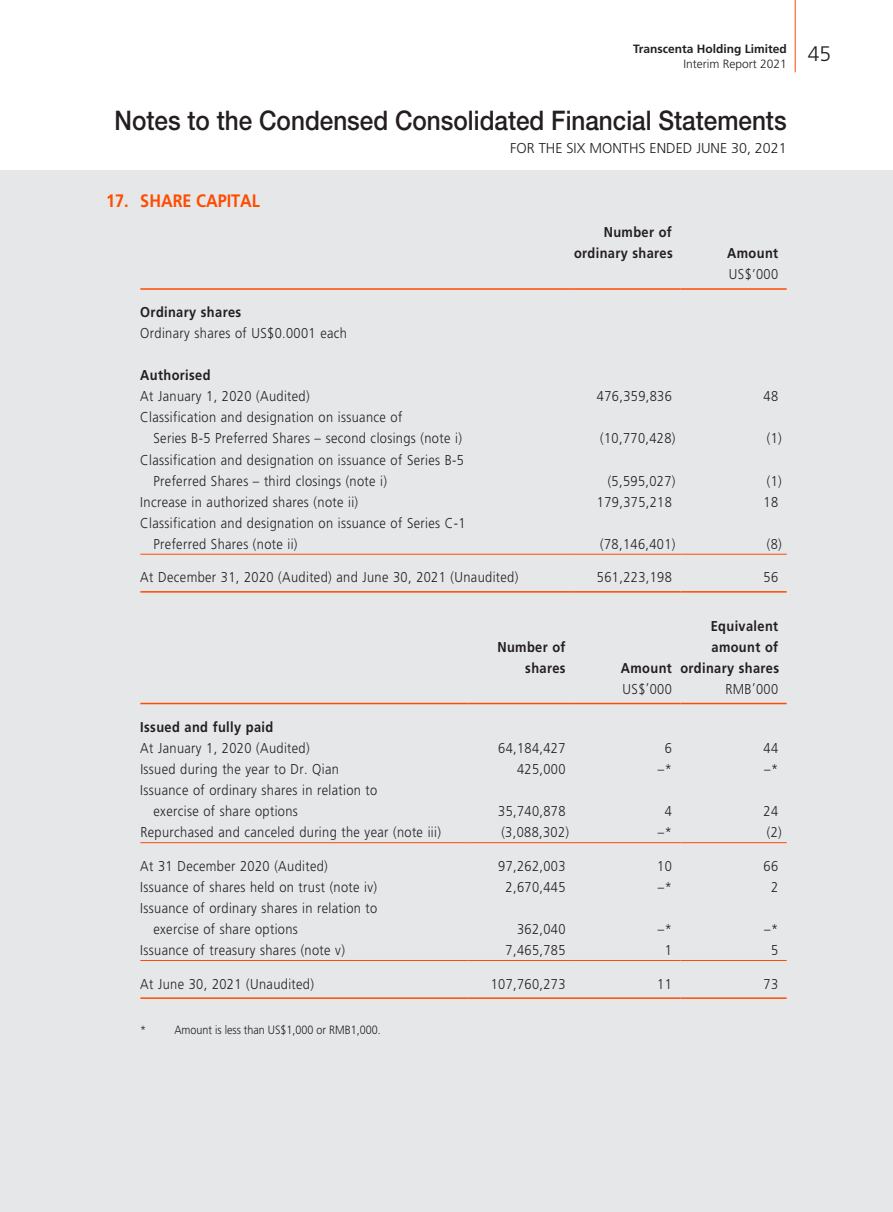
<style>
.page{position:relative;width:893px;height:1212px;background:#fff}
.page>*{position:absolute;margin:0;border:0;box-sizing:border-box;transform-origin:0 0}
.t1{font:500 27px "Helvetica Neue LT Std";color:#231f20;scale:.9 1}
.t2{font:700 18px "Frutiger LT Std";color:#ff4c00;scale:.9 1}
.t3{font:300 14.25px/21px "Frutiger LT Std";letter-spacing:.03em;color:#231f20;scale:.9 1}
.t4{font:700 14.25px/21px "Frutiger LT Std";letter-spacing:.03em;color:#231f20;text-align:right;scale:.9 1}
.t5{font:300 14.25px "Frutiger LT Std";color:#231f20}
.t6{font:700 12px/15px "Frutiger LT Std";color:#231f20}
.t7{font:300 12px "Frutiger LT Std";color:#231f20;scale:.9 1}
.s1{font-weight:300}
</style>
<div class="page">
<div style="left:0;top:170px;width:893px;height:1042px;background:#e6e7e9"></div>
<hr style="left:795px;top:0;width:1px;height:72px;background:#ff4c00">
<hr style="left:140px;top:288px;width:434px;height:2px;background:#ff4c00">
<hr style="left:574px;top:288px;width:106px;height:2px;background:#ff4c00">
<hr style="left:680px;top:288px;width:107px;height:2px;background:#ff4c00">
<hr style="left:140px;top:554px;width:434px;height:1px;background:#ff4c00">
<hr style="left:574px;top:554px;width:106px;height:1px;background:#ff4c00">
<hr style="left:680px;top:554px;width:107px;height:1px;background:#ff4c00">
<hr style="left:140px;top:591px;width:434px;height:2px;background:#ff4c00">
<hr style="left:574px;top:591px;width:106px;height:2px;background:#ff4c00">
<hr style="left:680px;top:591px;width:107px;height:2px;background:#ff4c00">
<hr style="left:140px;top:703px;width:328px;height:1px;background:#ff4c00">
<hr style="left:468px;top:703px;width:106px;height:1px;background:#ff4c00">
<hr style="left:574px;top:703px;width:106px;height:1px;background:#ff4c00">
<hr style="left:680px;top:703px;width:107px;height:1px;background:#ff4c00">
<hr style="left:140px;top:842px;width:328px;height:1px;background:#ff4c00">
<hr style="left:468px;top:842px;width:106px;height:1px;background:#ff4c00">
<hr style="left:574px;top:842px;width:106px;height:1px;background:#ff4c00">
<hr style="left:680px;top:842px;width:107px;height:1px;background:#ff4c00">
<hr style="left:140px;top:960px;width:328px;height:1px;background:#ff4c00">
<hr style="left:468px;top:960px;width:106px;height:1px;background:#ff4c00">
<hr style="left:574px;top:960px;width:106px;height:1px;background:#ff4c00">
<hr style="left:680px;top:960px;width:107px;height:1px;background:#ff4c00">
<hr style="left:140px;top:997px;width:328px;height:2px;background:#ff4c00">
<hr style="left:468px;top:997px;width:106px;height:2px;background:#ff4c00">
<hr style="left:574px;top:997px;width:106px;height:2px;background:#ff4c00">
<hr style="left:680px;top:997px;width:107px;height:2px;background:#ff4c00">
<p class="t6" style="left:683px;top:42px;width:149px;text-indent:-50px">Transcenta Holding Limited<br><span class="s1">Interim Report 2021</span> <sup>45</sup></p>
<h1 class="t1" style="left:115px;top:105px;width:748px">Notes to the Condensed Consolidated Financial Statements</h1>
<p class="t5" style="left:510px;top:140px;width:278px">FOR THE SIX MONTHS ENDED JUNE 30, 2021</p>
<p class="t2" style="left:106px;top:191px;width:172px">17. SHARE CAPITAL</p>
<p class="t4" style="left:574px;top:222px;width:111px">Number of ordinary shares</p>
<p class="t4" style="left:727px;top:243px;width:58px">Amount</p>
<p class="t3" style="left:729px;top:264px;width:56px">US$’000</p>
<p class="t4" style="left:140px;top:302px;width:114px">Ordinary shares</p>
<p class="t3" style="left:140px;top:323px;width:231px">Ordinary shares of US$0.0001 each</p>
<p class="t4" style="left:140px;top:365px;width:80px">Authorised</p>
<p class="t3" style="left:140px;top:386px;width:190px">At January 1, 2020 (Audited)</p>
<p class="t3" style="left:597px;top:386px;width:85px">476,359,836</p>
<p class="t3" style="left:763px;top:386px;width:18px">48</p>
<p class="t3" style="left:153px;top:407px;width:344px;text-indent:-13px">Classification and designation on issuance of<br>Series B-5 Preferred Shares – second closings (note i)</p>
<p class="t3" style="left:600px;top:428px;width:85px">(10,770,428)</p>
<p class="t3" style="left:767px;top:428px;width:18px">(1)</p>
<p class="t3" style="left:153px;top:449px;width:347px;text-indent:-13px">Classification and designation on issuance of Series B-5<br>Preferred Shares – third closings (note i)</p>
<p class="t3" style="left:608px;top:470px;width:77px">(5,595,027)</p>
<p class="t3" style="left:767px;top:470px;width:18px">(1)</p>
<p class="t3" style="left:140px;top:491px;width:244px">Increase in authorized shares (note ii)</p>
<p class="t3" style="left:597px;top:491px;width:85px">179,375,218</p>
<p class="t3" style="left:763px;top:491px;width:18px">18</p>
<p class="t3" style="left:153px;top:512px;width:348px;text-indent:-13px">Classification and designation on issuance of Series C-1<br>Preferred Shares (note ii)</p>
<p class="t3" style="left:600px;top:533px;width:85px">(78,146,401)</p>
<p class="t3" style="left:767px;top:533px;width:18px">(8)</p>
<p class="t3" style="left:140px;top:567px;width:421px">At December 31, 2020 (Audited) and June 30, 2021 (Unaudited)</p>
<p class="t3" style="left:597px;top:567px;width:85px">561,223,198</p>
<p class="t3" style="left:763px;top:567px;width:18px">56</p>
<p class="t4" style="left:711px;top:615px;width:76px">Equivalent</p>
<p class="t4" style="left:497px;top:636px;width:77px">Number of</p>
<p class="t4" style="left:711px;top:636px;width:76px">amount of</p>
<p class="t4" style="left:525px;top:657px;width:46px">shares</p>
<p class="t4" style="left:621px;top:657px;width:177px">Amount ordinary shares</p>
<p class="t3" style="left:623px;top:679px;width:56px">US$’000</p>
<p class="t3" style="left:725px;top:679px;width:60px">RMB’000</p>
<p class="t4" style="left:140px;top:716px;width:149px">Issued and fully paid</p>
<p class="t3" style="left:140px;top:738px;width:190px">At January 1, 2020 (Audited)</p>
<p class="t3" style="left:498px;top:738px;width:76px">64,184,427</p>
<p class="t3" style="left:665px;top:738px;width:9px">6</p>
<p class="t3" style="left:764px;top:738px;width:18px">44</p>
<p class="t3" style="left:140px;top:759px;width:222px">Issued during the year to Dr. Qian</p>
<p class="t3" style="left:517px;top:759px;width:55px">425,000</p>
<p class="t3" style="left:658px;top:759px;width:17px">–*</p>
<p class="t3" style="left:764px;top:759px;width:17px">–*</p>
<p class="t3" style="left:153px;top:780px;width:250px;text-indent:-13px">Issuance of ordinary shares in relation to exercise of share options</p>
<p class="t3" style="left:498px;top:801px;width:76px">35,740,878</p>
<p class="t3" style="left:665px;top:801px;width:9px">4</p>
<p class="t3" style="left:764px;top:801px;width:18px">24</p>
<p class="t3" style="left:140px;top:822px;width:335px">Repurchased and canceled during the year (note iii)</p>
<p class="t3" style="left:501px;top:822px;width:77px">(3,088,302)</p>
<p class="t3" style="left:658px;top:822px;width:17px">–*</p>
<p class="t3" style="left:767px;top:822px;width:18px">(2)</p>
<p class="t3" style="left:140px;top:855px;width:210px">At 31 December 2020 (Audited)</p>
<p class="t3" style="left:498px;top:855px;width:76px">97,262,003</p>
<p class="t3" style="left:657px;top:855px;width:18px">10</p>
<p class="t3" style="left:763px;top:855px;width:18px">66</p>
<p class="t3" style="left:140px;top:876px;width:265px">Issuance of shares held on trust (note iv)</p>
<p class="t3" style="left:506px;top:876px;width:68px">2,670,445</p>
<p class="t3" style="left:658px;top:876px;width:17px">–*</p>
<p class="t3" style="left:771px;top:876px;width:9px">2</p>
<p class="t3" style="left:153px;top:897px;width:250px;text-indent:-13px">Issuance of ordinary shares in relation to exercise of share options</p>
<p class="t3" style="left:517px;top:918px;width:55px">362,040</p>
<p class="t3" style="left:658px;top:918px;width:17px">–*</p>
<p class="t3" style="left:764px;top:918px;width:17px">–*</p>
<p class="t3" style="left:140px;top:939px;width:229px">Issuance of treasury shares (note v)</p>
<p class="t3" style="left:506px;top:939px;width:68px">7,465,785</p>
<p class="t3" style="left:665px;top:939px;width:9px">1</p>
<p class="t3" style="left:771px;top:939px;width:9px">5</p>
<p class="t3" style="left:140px;top:973px;width:194px">At June 30, 2021 (Unaudited)</p>
<p class="t3" style="left:491px;top:973px;width:85px">107,760,273</p>
<p class="t3" style="left:657px;top:973px;width:18px">11</p>
<p class="t3" style="left:763px;top:973px;width:18px">73</p>
<p class="t7" style="left:140px;top:1023px;width:269px">* Amount is less than US$1,000 or RMB1,000.</p>
</div>
